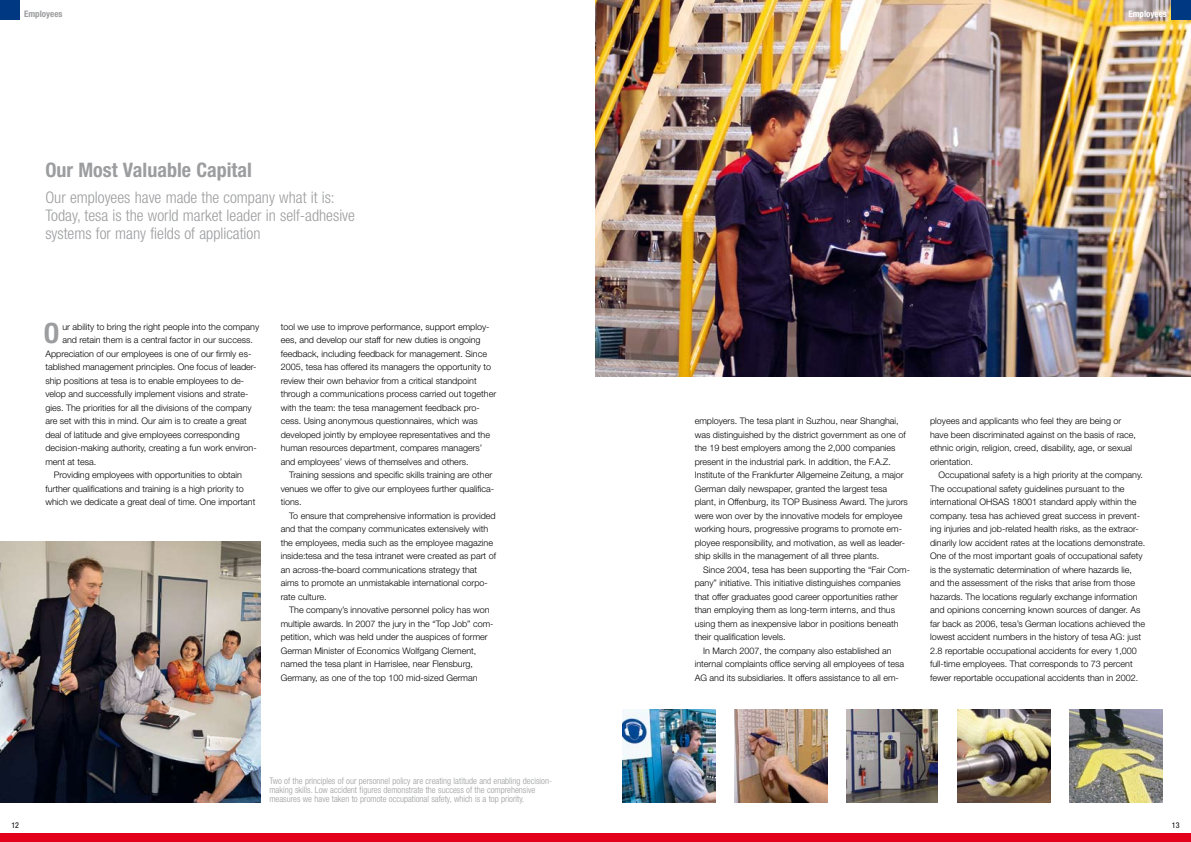
<style>
.page{position:relative;width:1191px;height:842px;background:#fff}
.page>*{position:absolute;margin:0;border:0;box-sizing:border-box;transform-origin:0 0}
.t1{font:700 condensed 28px "Helvetica Neue";color:#9c9d9f}
.t2{font:700 condensed 20px "Helvetica Neue";color:#9c9d9f}
.t3{font:300 condensed 16px/18px "Helvetica Neue";color:#9c9d9f}
.t4{font:300 9px/13.5px "Helvetica Neue";color:#000}
.t5{font:300 condensed 9px/9px "Helvetica Neue";color:#9c9d9f}
.t6{font:700 condensed 9px "Helvetica Neue";color:#9c9d9f}
.t7{font:700 condensed 9px "Helvetica Neue";color:#fff}
.t8{font:condensed 8px "Helvetica Neue";color:#000}
</style>
<div class="page">
<div style="left:0;top:0;width:20px;height:20px;background:#003882"></div>
<img style="left:622px;top:709px;width:93px;height:93px">
<div style="left:0;top:833px;width:1191px;height:9px;background:#e2001a"></div>
<img style="left:595px;top:0;width:596px;height:376px">
<img style="left:958px;top:709px;width:92px;height:93px">
<img style="left:734px;top:709px;width:93px;height:93px">
<svg style="left:937px;top:709px;width:1px;height:93px"></svg>
<img style="left:846px;top:709px;width:91px;height:93px">
<img style="left:1069px;top:709px;width:93px;height:93px">
<img style="left:0;top:541px;width:261px;height:261px">
<div style="left:1171px;top:0;width:20px;height:20px;background:#003882"></div>
<p class="t6" style="left:24px;top:9px;width:40px">Employees</p>
<p class="t7" style="left:1128px;top:9px;width:40px">Employees</p>
<h2 class="t2" style="left:45px;top:157px;width:208px">Our Most Valuable Capital</h2>
<h3 class="t3" style="left:45px;top:189px;width:311px">Our employees have made the company what it is:<br>Today, tesa is the world market leader in self-adhesive systems for many fields of application</h3>
<h1 class="t1" style="left:44px;top:316px;width:17px">O</h1>
<p class="t4" style="left:62px;top:319px;width:198px">ur ability to bring the right people into the company</p>
<p class="t4" style="left:62px;top:333px;width:192px">and retain them is a central factor in our success.</p>
<p class="t4" style="left:45px;top:346px;width:207px">Appreciation of our employees is one of our firmly es-</p>
<p class="t4" style="left:45px;top:360px;width:213px">tablished management principles. One focus of leader-</p>
<p class="t4" style="left:45px;top:373px;width:200px">ship positions at tesa is to enable employees to de-</p>
<p class="t4" style="left:45px;top:387px;width:205px">velop and successfully implement visions and strate-</p>
<p class="t4" style="left:45px;top:400px;width:208px">gies. The priorities for all the divisions of the company</p>
<p class="t4" style="left:45px;top:414px;width:203px">are set with this in mind. Our aim is to create a great</p>
<p class="t4" style="left:45px;top:427px;width:196px">deal of latitude and give employees corresponding</p>
<p class="t4" style="left:45px;top:441px;width:213px">decision-making authority, creating a fun work environ-</p>
<p class="t4" style="left:45px;top:454px;width:52px">ment at tesa.</p>
<p class="t4" style="left:54px;top:468px;width:190px">Providing employees with opportunities to obtain</p>
<p class="t4" style="left:45px;top:481px;width:200px">further qualifications and training is a high priority to</p>
<p class="t4" style="left:45px;top:495px;width:211px">which we dedicate a great deal of time. One important</p>
<p class="t4" style="left:281px;top:319px;width:217px">tool we use to improve performance, support employ&shy;ees, and develop our staff for new duties is ongoing feedback, including feedback for management. Since 2005, tesa has offered its managers the opportunity to review their own behavior from a critical standpoint through a communications process carried out together with the team: the tesa management feedback pro&shy;cess. Using anonymous questionnaires, which was developed jointly by employee representatives and the human resources department, compares managers’ and employees’ views of themselves and others.</p>
<p class="t4" style="left:281px;top:468px;width:215px;text-indent:9px">Training sessions and specific skills training are other venues we offer to give our employees further qualifica&shy;tions.</p>
<p class="t4" style="left:281px;top:508px;width:217px;text-indent:9px">To ensure that comprehensive information is provided and that the company communicates extensively with the employees, media such as the employee magazine inside:tesa and the tesa intranet were created as part of an across-the-board communications strategy that aims to promote an unmistakable international corpo&shy;rate culture.</p>
<p class="t4" style="left:281px;top:603px;width:214px;text-indent:9px">The company’s innovative personnel policy has won multiple awards. In 2007 the jury in the “Top Job” com&shy;petition, which was held under the auspices of former German Minister of Economics Wolfgang Clement, named the tesa plant in Harrislee, near Flensburg, Germany, as one of the top 100 mid-sized German</p>
<p class="t8" style="left:11px;top:821px;width:9px">12</p>
<p class="t5" style="left:269px;top:776px;width:284px">Two of the principles of our personnel policy are creating latitude and enabling decision&shy;making skills. Low accident figures demonstrate the success of the comprehensive measures we have taken to promote occupational safety, which is a top priority.</p>
<p class="t4" style="left:694px;top:414px;width:215px">employers. The tesa plant in Suzhou, near Shanghai, was distinguished by the district government as one of the 19 best employers among the 2,000 companies present in the industrial park. In addition, the F.A.Z.<br>Institute of the Frankfurter Allgemeine Zeitung, a major German daily newspaper, granted the largest tesa plant, in Offenburg, its TOP Business Award. The jurors were won over by the innovative models for employee working hours, progressive programs to promote em&shy;ployee responsibility, and motivation, as well as leader&shy;ship skills in the management of all three plants.</p>
<p class="t4" style="left:703px;top:562px;width:208px">Since 2004, tesa has been supporting the “Fair Com-</p>
<p class="t4" style="left:694px;top:576px;width:208px">pany” initiative. This initiative distinguishes companies</p>
<p class="t4" style="left:694px;top:589px;width:205px">that offer graduates good career opportunities rather</p>
<p class="t4" style="left:694px;top:603px;width:202px">than employing them as long-term interns, and thus</p>
<p class="t4" style="left:694px;top:616px;width:205px">using them as inexpensive labor in positions beneath</p>
<p class="t4" style="left:694px;top:630px;width:92px">their qualification levels.</p>
<p class="t4" style="left:703px;top:643px;width:190px">In March 2007, the company also established an</p>
<p class="t4" style="left:694px;top:657px;width:211px">internal complaints office serving all employees of tesa</p>
<p class="t4" style="left:694px;top:670px;width:206px">AG and its subsidiaries. It offers assistance to all em-</p>
<p class="t4" style="left:930px;top:414px;width:207px">ployees and applicants who feel they are being or have been discriminated against on the basis of race, ethnic origin, religion, creed, disability, age, or sexual orientation.</p>
<p class="t4" style="left:930px;top:468px;width:217px;text-indent:9px">Occupational safety is a high priority at the company.<br>The occupational safety guidelines pursuant to the international OHSAS 18001 standard apply within the company. tesa has achieved great success in prevent&shy;ing injuries and job-related health risks, as the extraor&shy;dinarily low accident rates at the locations demonstrate.<br>One of the most important goals of occupational safety is the systematic determination of where hazards lie, and the assessment of the risks that arise from those hazards. The locations regularly exchange information and opinions concerning known sources of danger. As far back as 2006, tesa’s German locations achieved the lowest accident numbers in the history of tesa AG: just 2.8 reportable occupational accidents for every 1,000 full-time employees. That corresponds to 73 percent fewer reportable occupational accidents than in 2002.</p>
<p class="t8" style="left:1172px;top:821px;width:9px">13</p>
</div>
